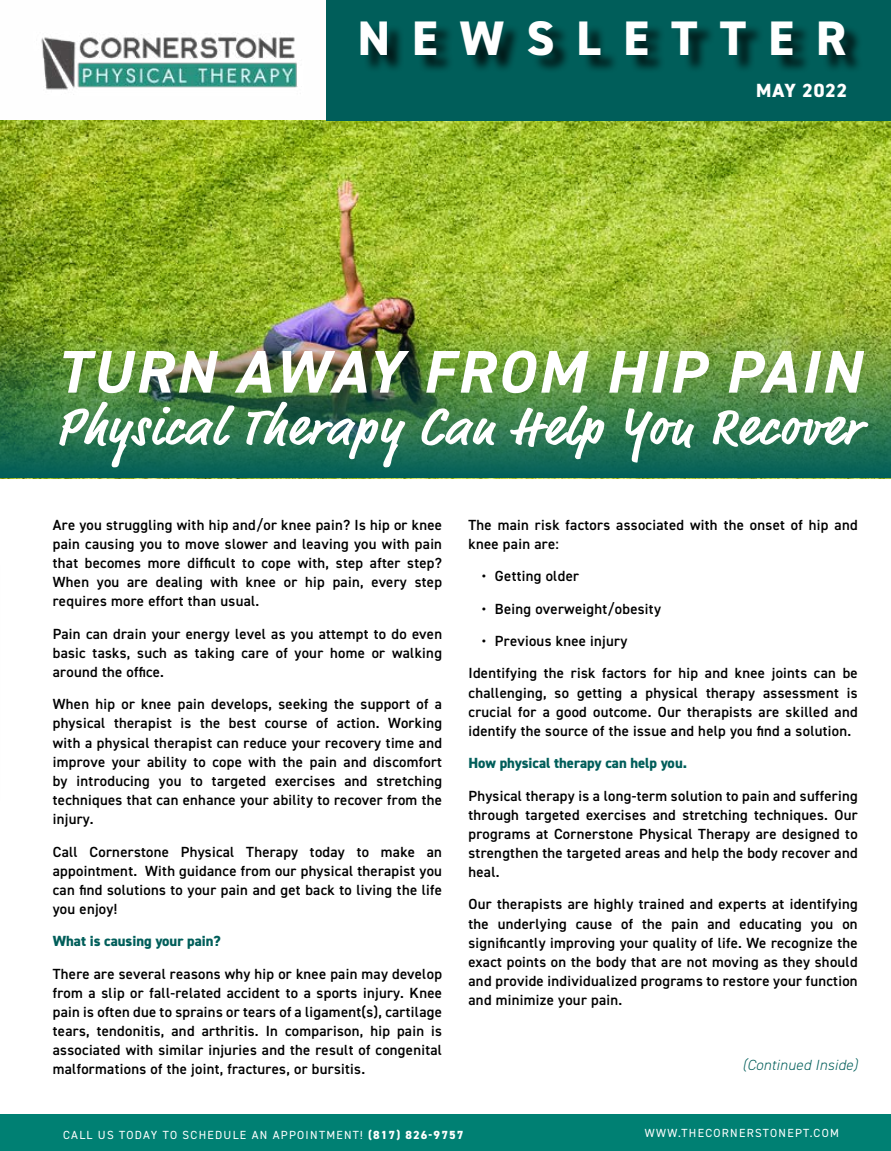
<style>
.page{position:relative;width:891px;height:1151px;background:#fff}
.page>*{position:absolute;margin:0;border:0;box-sizing:border-box;transform-origin:0 0}
.t1{font:italic 700 60.3px "DIN2014";letter-spacing:.05em;color:#fff}
.t2{font:700 52.88px "Market Pro";letter-spacing:.04em;color:#fff}
.t3{font:800 48.6px "DIN2014";letter-spacing:.46em;color:#fff}
.t4{font:800 19.12px "DIN2014";letter-spacing:.04em;color:#fff}
.t5{font:600 14.62px/19.1px "DIN2014";letter-spacing:.02em;color:#000;text-align:justify}
.t6{font:800 14.62px "DIN2014";color:#005e5a}
.t7{font:italic 300 14.62px "DIN2014";letter-spacing:.02em;color:#005e5a}
.t8{font:11.7px "DIN2014";letter-spacing:.11em;color:#fff}
.s1{font-weight:800}
</style>
<div class="page">
<img style="left:41px;top:34px;width:257px;height:56px">
<div style="left:0;top:1114px;width:891px;height:36px;background:#008073"></div>
<img style="left:0;top:120px;width:891px;height:204px">
<img style="left:0;top:324px;width:891px;height:154px">
<div style="left:326px;top:0;width:565px;height:120px;background:#005e5a"></div>
<div style="left:363px;top:23px;width:500px;height:51px;background:#000;opacity:.75"></div>
<h3 class="t3" style="left:358px;top:6px;width:490px">NEWSLETTER</h3>
<h3 class="t4" style="left:756px;top:78px;width:93px">MAY 2022</h3>
<h1 class="t1" style="left:56px;top:331px;width:806px">TURN AWAY FROM HIP PAIN</h1>
<h2 class="t2" style="left:56px;top:390px;width:806px">Physical Therapy Can Help You Recover</h2>
<p class="t5" style="left:53px;top:514px;width:391px">Are you struggling with hip and/or knee pain? Is hip or knee pain causing you to move slower and leaving you with pain that becomes more difficult to cope with, step after step?<br>When you are dealing with knee or hip pain, every step requires more effort than usual.</p>
<p class="t5" style="left:53px;top:623px;width:391px">Pain can drain your energy level as you attempt to do even basic tasks, such as taking care of your home or walking around the office.</p>
<p class="t5" style="left:53px;top:694px;width:391px">When hip or knee pain develops, seeking the support of a physical therapist is the best course of action. Working with a physical therapist can reduce your recovery time and improve your ability to cope with the pain and discomfort by introducing you to targeted exercises and stretching techniques that can enhance your ability to recover from the injury.</p>
<p class="t5" style="left:53px;top:841px;width:391px">Call Cornerstone Physical Therapy today to make an appointment. With guidance from our physical therapist you can find solutions to your pain and get back to living the life you enjoy!</p>
<p class="t6" style="left:53px;top:931px;width:169px">What is causing your pain?</p>
<p class="t5" style="left:53px;top:963px;width:391px">There are several reasons why hip or knee pain may develop from a slip or fall-related accident to a sports injury. Knee pain is often due to sprains or tears of a ligament(s), cartilage tears, tendonitis, and arthritis. In comparison, hip pain is associated with similar injuries and the result of congenital malformations of the joint, fractures, or bursitis.</p>
<p class="t5" style="left:469px;top:514px;width:391px">The main risk factors associated with the onset of hip and knee pain are:</p>
<p class="t5" style="left:482px;top:566px;width:99px">• Getting older</p>
<p class="t5" style="left:482px;top:598px;width:181px">• Being overweight/obesity</p>
<p class="t5" style="left:482px;top:631px;width:147px">• Previous knee injury</p>
<p class="t5" style="left:469px;top:663px;width:391px">Identifying the risk factors for hip and knee joints can be challenging, so getting a physical therapy assessment is crucial for a good outcome. Our therapists are skilled and identify the source of the issue and help you find a solution.</p>
<p class="t6" style="left:469px;top:753px;width:220px">How physical therapy can help you.</p>
<p class="t5" style="left:469px;top:785px;width:391px">Physical therapy is a long-term solution to pain and suffering through targeted exercises and stretching techniques. Our programs at Cornerstone Physical Therapy are designed to strengthen the targeted areas and help the body recover and heal.</p>
<p class="t5" style="left:469px;top:894px;width:391px">Our therapists are highly trained and experts at identifying the underlying cause of the pain and educating you on significantly improving your quality of life. We recognize the exact points on the body that are not moving as they should and provide individualized programs to restore your function and minimize your pain.</p>
<p class="t7" style="left:742px;top:1055px;width:117px">(Continued Inside)</p>
<p class="t8" style="left:63px;top:1127px;width:402px">CALL US TODAY TO SCHEDULE AN APPOINTMENT! <span class="s1">(817) 826-9757</span></p>
<p class="t8" style="left:645px;top:1125px;width:196px">WWW.THECORNERSTONEPT.COM</p>
</div>
